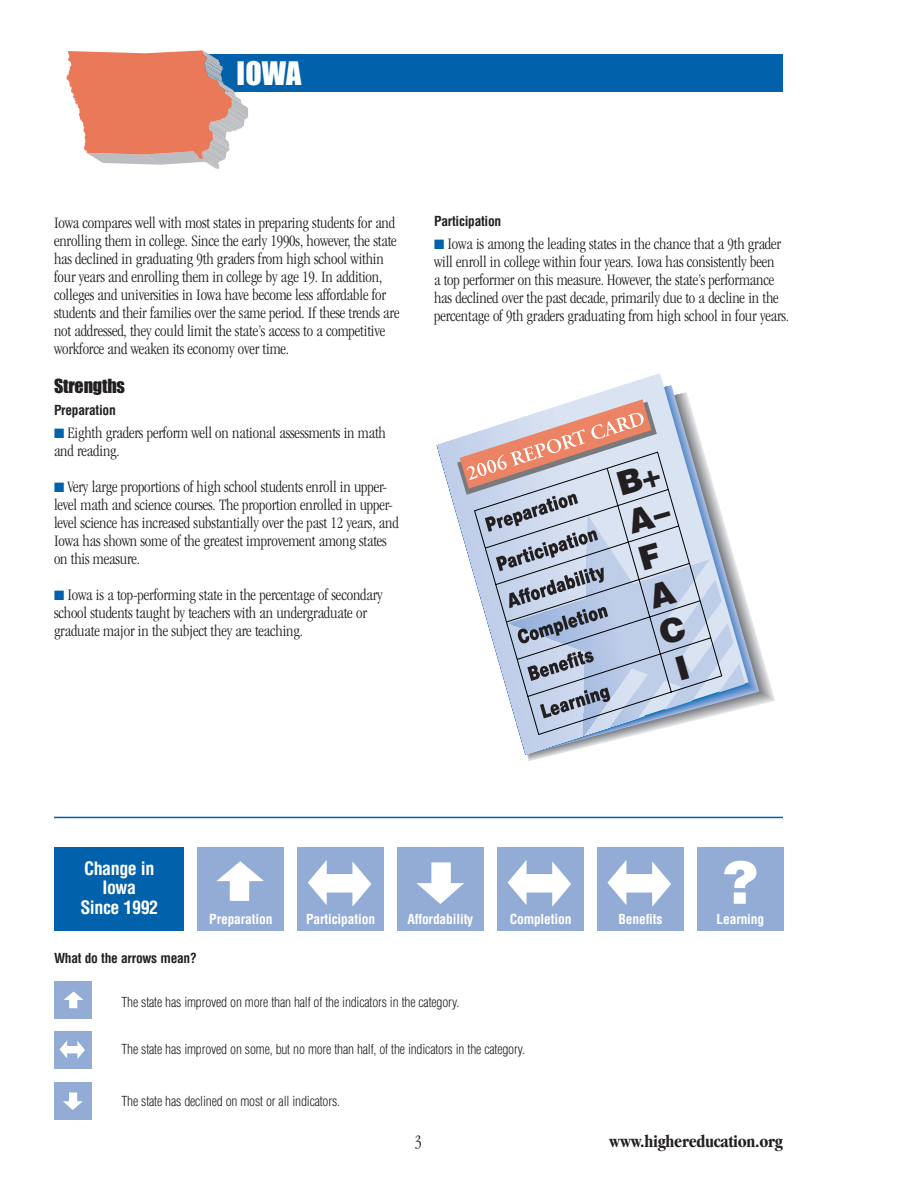
<style>
.page{position:relative;width:918px;height:1188px;background:#fff}
.page>*{position:absolute;margin:0;border:0;box-sizing:border-box;transform-origin:0 0}
.t1{font:900 58.35px "Helvetica";color:#fff}
.t2{font:900 33px/38.7px "Helvetica";color:#231f20}
.t3{font:30px "Impact";color:#fff}
.t4{font:700 condensed 18px "Garamond";letter-spacing:-.015em;color:#231f20}
.t5{font:700 condensed 18px/19.5px "Helvetica";letter-spacing:-.025em;color:#fff;text-align:center}
.t6{font:18px "Impact";letter-spacing:-.01em;color:#231f20}
.t7{font:300 condensed 18px "Garamond";color:#231f20}
.t8{font:300 condensed 16.5px/18px "Garamond";letter-spacing:-.01em;color:#231f20}
.t9{font:300 condensed 13.5px "Helvetica";letter-spacing:-.015em;color:#231f20}
.t10{font:700 condensed 13.5px "Helvetica";letter-spacing:-.01em;color:#fff}
.t11{font:700 condensed 13.5px "Helvetica";letter-spacing:-.02em;color:#231f20}
.s1{color:#0161aa}
</style>
<div class="page">
<div style="left:201px;top:54px;width:582px;height:38px;background:#0161aa"></div>
<svg style="left:66px;top:50px;width:182px;height:119px"></svg>
<svg style="left:580px;top:373px;width:169px;height:338px"></svg>
<svg style="left:723px;top:515px;width:10px;height:199px;background:#bac5d7"></svg>
<svg style="left:723px;top:663px;width:22px;height:30px"></svg>
<svg style="left:657px;top:451px;width:66px;height:279px;background:#c0ccdf"></svg>
<svg style="left:437px;top:399px;width:220px;height:355px"></svg>
<div style="left:54px;top:981px;width:38px;height:38px;background:#93acd6"></div>
<svg style="left:64px;top:992px;width:20px;height:16px"></svg>
<div style="left:54px;top:1082px;width:38px;height:38px;background:#93acd6"></div>
<svg style="left:63px;top:1093px;width:20px;height:17px"></svg>
<div style="left:54px;top:1031px;width:38px;height:38px;background:#93acd6"></div>
<svg style="left:60px;top:1040px;width:25px;height:19px"></svg>
<hr style="left:54px;top:817px;width:729px;height:1px;background:#0161aa">
<div style="left:597px;top:848px;width:87px;height:83px;background:#93acd6"></div>
<svg style="left:607px;top:860px;width:64px;height:47px"></svg>
<div style="left:497px;top:848px;width:87px;height:83px;background:#93acd6"></div>
<svg style="left:508px;top:860px;width:63px;height:47px"></svg>
<div style="left:398px;top:848px;width:86px;height:83px;background:#93acd6"></div>
<svg style="left:417px;top:862px;width:47px;height:42px"></svg>
<div style="left:298px;top:848px;width:86px;height:83px;background:#93acd6"></div>
<svg style="left:308px;top:860px;width:63px;height:47px"></svg>
<div style="left:198px;top:848px;width:86px;height:83px;background:#93acd6"></div>
<svg style="left:217px;top:861px;width:47px;height:40px"></svg>
<div style="left:55px;top:848px;width:129px;height:83px;background:#0161aa"></div>
<div style="left:697px;top:848px;width:87px;height:83px;background:#93acd6"></div>
<h3 class="t3" style="left:237px;top:64px;width:66px">IOWA</h3>
<p class="t8" style="left:54px;top:215px;width:347px">Iowa compares well with most states in preparing students for and enrolling them in college. Since the early 1990s, however, the state has declined in graduating 9th graders from high school within four years and enrolling them in college by age 19. In addition, colleges and universities in Iowa have become less affordable for students and their families over the same period. If these trends are not addressed, they could limit the state’s access to a competitive workforce and weaken its economy over time.</p>
<p class="t6" style="left:54px;top:380px;width:73px">Strengths</p>
<p class="t11" style="left:54px;top:405px;width:63px">Preparation</p>
<p class="t8" style="left:54px;top:425px;width:333px"><span class="s1">■</span> Eighth graders perform well on national assessments in math and reading.</p>
<p class="t8" style="left:54px;top:479px;width:346px"><span class="s1">■</span> Very large proportions of high school students enroll in upper&shy;level math and science courses. The proportion enrolled in upper&shy;level science has increased substantially over the past 12 years, and Iowa has shown some of the greatest improvement among states on this measure.</p>
<p class="t8" style="left:54px;top:587px;width:330px"><span class="s1">■</span> Iowa is a top-performing state in the percentage of secondary school students taught by teachers with an undergraduate or graduate major in the subject they are teaching.</p>
<p class="t11" style="left:434px;top:216px;width:69px">Participation</p>
<p class="t8" style="left:434px;top:236px;width:357px"><span class="s1">■</span> Iowa is among the leading states in the chance that a 9th grader will enroll in college within four years. Iowa has consistently been<br>a top performer on this measure. However, the state’s performance has declined over the past decade, primarily due to a decline in the percentage of 9th graders graduating from high school in four years.</p>
<h2 class="t2" style="left:613px;top:469px;width:47px;rotate:-16deg">B+<br>A–<br>F<br>A<br>C<br>I</h2>
<p class="t5" style="left:80px;top:860px;width:79px">Change in<br>Iowa<br>Since 1992</p>
<p class="t11" style="left:54px;top:953px;width:144px">What do the arrows mean?</p>
<p class="t10" style="left:209px;top:914px;width:65px">Preparation</p>
<p class="t10" style="left:306px;top:914px;width:70px">Participation</p>
<p class="t10" style="left:407px;top:914px;width:67px">Affordability</p>
<p class="t10" style="left:510px;top:914px;width:63px">Completion</p>
<p class="t10" style="left:618px;top:914px;width:46px">Benefits</p>
<p class="t9" style="left:122px;top:997px;width:339px">The state has improved on more than half of the indicators in the category.</p>
<p class="t9" style="left:122px;top:1044px;width:405px">The state has improved on some, but no more than half, of the indicators in the category.</p>
<p class="t9" style="left:122px;top:1096px;width:220px">The state has declined on most or all indicators.</p>
<h1 class="t1" style="left:723px;top:862px;width:37px">?</h1>
<p class="t10" style="left:716px;top:914px;width:49px">Learning</p>
<p class="t7" style="left:415px;top:1134px;width:9px">3</p>
<p class="t4" style="left:609px;top:1134px;width:175px">www.highereducation.org</p>
</div>
